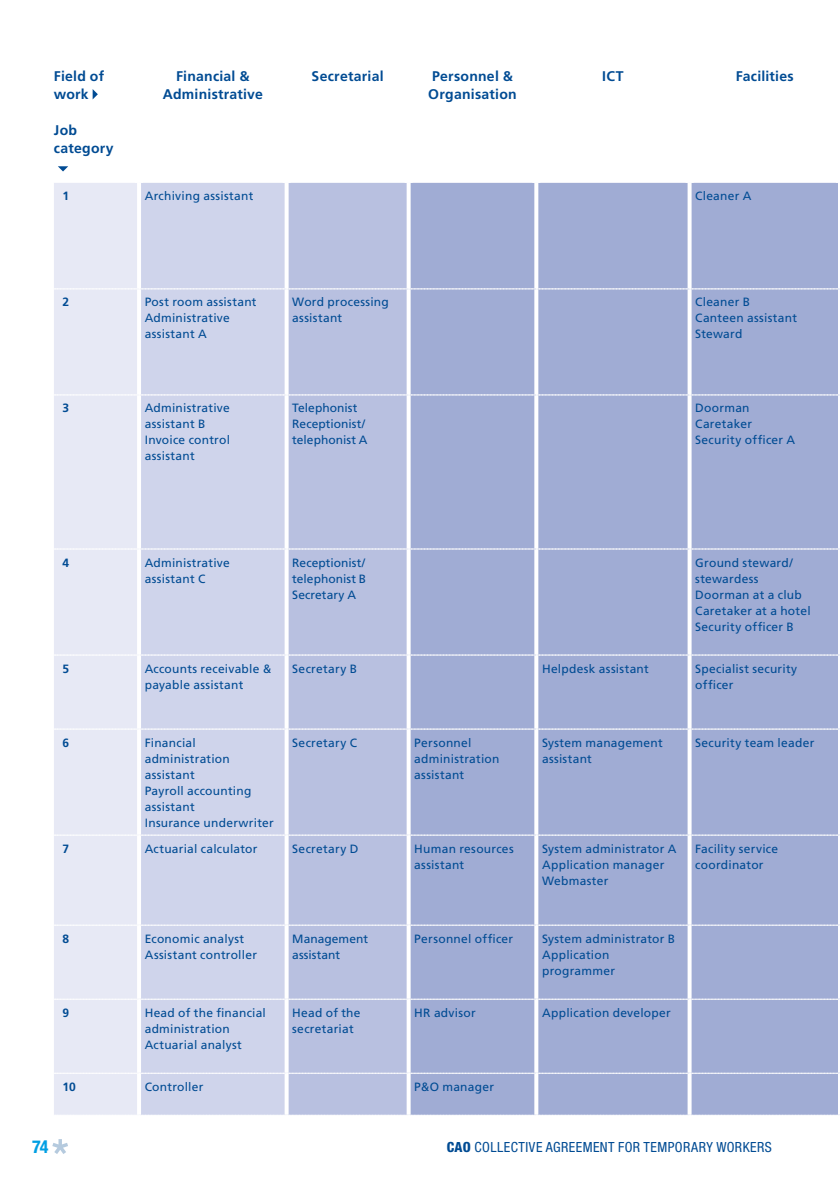
<style>
.page{position:relative;width:840px;height:1191px;background:#fff}
.page>*{position:absolute;margin:0;border:0;box-sizing:border-box;transform-origin:0 0}
.t1{font:700 condensed 18px "Helvetica Neue";color:#009fe3}
.t2{font:700 14px/18px "Frutiger LT Std";letter-spacing:.02em;color:#004b93}
.t3{font:condensed 14px "Helvetica Neue LT Pro";letter-spacing:.03em;color:#004b93}
.t4{font:12px/16px "Frutiger LT Std";letter-spacing:.02em;color:#004b93}
.t5{font:700 12px "Frutiger LT Std";color:#004b93}
.s1{font-weight:800}
</style>
<div class="page">
<svg style="left:52px;top:1139px;width:16px;height:15px"></svg>
<div style="left:54px;top:183px;width:83px;height:931px;background:#e7e9f5"></div>
<div style="left:141px;top:183px;width:143px;height:931px;background:#cfd4eb"></div>
<div style="left:288px;top:183px;width:118px;height:931px;background:#b8c0e0"></div>
<div style="left:410px;top:183px;width:427px;height:931px;background:#a0acd4"></div>
<svg style="left:284px;top:183px;width:1px;height:105px"></svg>
<svg style="left:406px;top:183px;width:1px;height:105px"></svg>
<svg style="left:534px;top:183px;width:4px;height:105px"></svg>
<svg style="left:687px;top:183px;width:4px;height:105px"></svg>
<svg style="left:284px;top:289px;width:2px;height:105px"></svg>
<svg style="left:406px;top:289px;width:4px;height:105px"></svg>
<svg style="left:534px;top:289px;width:4px;height:105px"></svg>
<svg style="left:687px;top:289px;width:4px;height:105px"></svg>
<svg style="left:284px;top:395px;width:2px;height:153px"></svg>
<svg style="left:406px;top:395px;width:2px;height:153px"></svg>
<svg style="left:534px;top:395px;width:4px;height:153px"></svg>
<svg style="left:687px;top:395px;width:4px;height:153px"></svg>
<svg style="left:284px;top:549px;width:2px;height:105px"></svg>
<svg style="left:406px;top:549px;width:2px;height:105px"></svg>
<svg style="left:534px;top:549px;width:4px;height:105px"></svg>
<svg style="left:687px;top:549px;width:4px;height:105px"></svg>
<svg style="left:284px;top:655px;width:2px;height:73px"></svg>
<svg style="left:406px;top:655px;width:2px;height:73px"></svg>
<svg style="left:534px;top:655px;width:4px;height:73px"></svg>
<svg style="left:687px;top:655px;width:4px;height:73px"></svg>
<svg style="left:284px;top:729px;width:2px;height:105px"></svg>
<svg style="left:406px;top:729px;width:2px;height:105px"></svg>
<svg style="left:534px;top:729px;width:4px;height:105px"></svg>
<svg style="left:687px;top:729px;width:4px;height:105px"></svg>
<svg style="left:284px;top:835px;width:2px;height:89px"></svg>
<svg style="left:406px;top:835px;width:2px;height:89px"></svg>
<svg style="left:534px;top:835px;width:4px;height:89px"></svg>
<svg style="left:687px;top:835px;width:4px;height:89px"></svg>
<svg style="left:284px;top:925px;width:2px;height:73px"></svg>
<svg style="left:406px;top:925px;width:2px;height:73px"></svg>
<svg style="left:534px;top:925px;width:4px;height:73px"></svg>
<svg style="left:687px;top:925px;width:4px;height:73px"></svg>
<svg style="left:284px;top:999px;width:1px;height:73px"></svg>
<svg style="left:406px;top:999px;width:1px;height:73px"></svg>
<svg style="left:534px;top:999px;width:4px;height:73px"></svg>
<svg style="left:687px;top:999px;width:4px;height:73px"></svg>
<svg style="left:284px;top:1073px;width:1px;height:41px"></svg>
<svg style="left:406px;top:1073px;width:1px;height:41px"></svg>
<svg style="left:534px;top:1073px;width:4px;height:41px"></svg>
<svg style="left:687px;top:1073px;width:4px;height:41px"></svg>
<svg style="left:54px;top:1072px;width:786px;height:1px"></svg>
<svg style="left:54px;top:834px;width:786px;height:1px"></svg>
<svg style="left:54px;top:548px;width:786px;height:1px"></svg>
<svg style="left:54px;top:288px;width:786px;height:1px"></svg>
<svg style="left:54px;top:394px;width:786px;height:1px"></svg>
<svg style="left:54px;top:654px;width:786px;height:1px"></svg>
<svg style="left:54px;top:728px;width:786px;height:1px"></svg>
<svg style="left:54px;top:924px;width:786px;height:1px"></svg>
<svg style="left:54px;top:998px;width:786px;height:1px"></svg>
<svg style="left:54px;top:1114px;width:786px;height:1px"></svg>
<svg style="left:93px;top:89px;width:5px;height:10px"></svg>
<svg style="left:58px;top:166px;width:10px;height:5px"></svg>
<p class="t2" style="left:54px;top:68px;width:52px">Field of work</p>
<p class="t2" style="left:54px;top:122px;width:61px">Job category</p>
<p class="t2" style="left:163px;top:68px;width:101px;text-align:center">Financial &amp;<br>Administrative</p>
<p class="t2" style="left:311px;top:68px;width:73px">Secretarial</p>
<p class="t2" style="left:428px;top:68px;width:90px">Personnel &amp;<br>Organisation</p>
<p class="t2" style="left:602px;top:68px;width:23px">ICT</p>
<p class="t2" style="left:735px;top:68px;width:59px">Facilities</p>
<p class="t5" style="left:62px;top:189px;width:8px">1</p>
<p class="t4" style="left:145px;top:188px;width:110px">Archiving assistant</p>
<p class="t4" style="left:694px;top:188px;width:58px">Cleaner A</p>
<p class="t5" style="left:62px;top:295px;width:8px">2</p>
<p class="t4" style="left:145px;top:294px;width:113px">Post room assistant<br>Administrative assistant A</p>
<p class="t4" style="left:292px;top:294px;width:98px">Word processing assistant</p>
<p class="t4" style="left:694px;top:294px;width:103px">Cleaner B<br>Canteen assistant<br>Steward</p>
<p class="t5" style="left:62px;top:401px;width:8px">3</p>
<p class="t4" style="left:145px;top:400px;width:87px">Administrative assistant B<br>Invoice control assistant</p>
<p class="t4" style="left:292px;top:400px;width:77px">Telephonist<br>Receptionist/ telephonist A</p>
<p class="t4" style="left:694px;top:400px;width:101px">Doorman<br>Caretaker<br>Security officer A</p>
<p class="t5" style="left:62px;top:555px;width:8px">4</p>
<p class="t4" style="left:145px;top:554px;width:86px">Administrative assistant C</p>
<p class="t4" style="left:292px;top:554px;width:75px;text-align:justify">Receptionist/ telephonist B Secretary A</p>
<p class="t4" style="left:694px;top:554px;width:117px">Ground steward/ stewardess<br>Doorman at a club<br>Caretaker at a hotel<br>Security officer B</p>
<p class="t5" style="left:62px;top:661px;width:8px">5</p>
<p class="t4" style="left:145px;top:660px;width:128px">Accounts receivable &amp; payable assistant</p>
<p class="t4" style="left:292px;top:660px;width:66px">Secretary B</p>
<p class="t4" style="left:541px;top:660px;width:108px">Helpdesk assistant</p>
<p class="t4" style="left:694px;top:660px;width:103px">Specialist security officer</p>
<p class="t5" style="left:62px;top:735px;width:8px">6</p>
<p class="t4" style="left:145px;top:734px;width:131px">Financial administration assistant<br>Payroll accounting assistant<br>Insurance underwriter</p>
<p class="t4" style="left:292px;top:734px;width:66px">Secretary C</p>
<p class="t4" style="left:414px;top:734px;width:87px">Personnel administration assistant</p>
<p class="t4" style="left:541px;top:734px;width:122px">System management assistant</p>
<p class="t4" style="left:694px;top:734px;width:120px">Security team leader</p>
<p class="t5" style="left:62px;top:841px;width:8px">7</p>
<p class="t4" style="left:145px;top:840px;width:114px">Actuarial calculator</p>
<p class="t4" style="left:292px;top:840px;width:68px">Secretary D</p>
<p class="t4" style="left:414px;top:840px;width:101px">Human resources assistant</p>
<p class="t4" style="left:541px;top:840px;width:136px">System administrator A<br>Application manager<br>Webmaster</p>
<p class="t4" style="left:694px;top:840px;width:84px">Facility service coordinator</p>
<p class="t5" style="left:62px;top:931px;width:8px">8</p>
<p class="t4" style="left:145px;top:930px;width:114px">Economic analyst<br>Assistant controller</p>
<p class="t4" style="left:292px;top:930px;width:77px">Management assistant</p>
<p class="t4" style="left:414px;top:930px;width:100px">Personnel officer</p>
<p class="t4" style="left:541px;top:930px;width:135px">System administrator B<br>Application programmer</p>
<p class="t5" style="left:62px;top:1005px;width:8px">9</p>
<p class="t4" style="left:145px;top:1004px;width:123px">Head of the financial administration<br>Actuarial analyst</p>
<p class="t4" style="left:292px;top:1004px;width:70px">Head of the secretariat</p>
<p class="t4" style="left:414px;top:1004px;width:63px">HR advisor</p>
<p class="t4" style="left:541px;top:1004px;width:130px">Application developer</p>
<p class="t5" style="left:62px;top:1079px;width:15px">10</p>
<p class="t4" style="left:145px;top:1078px;width:60px">Controller</p>
<p class="t4" style="left:414px;top:1078px;width:81px">P&amp;O manager</p>
<h1 class="t1" style="left:32px;top:1131px;width:18px">74</h1>
<p class="t3" style="left:446px;top:1138px;width:326px"><span class="s1">CAO</span> COLLECTIVE AGREEMENT FOR TEMPORARY WORKERS</p>
</div>
